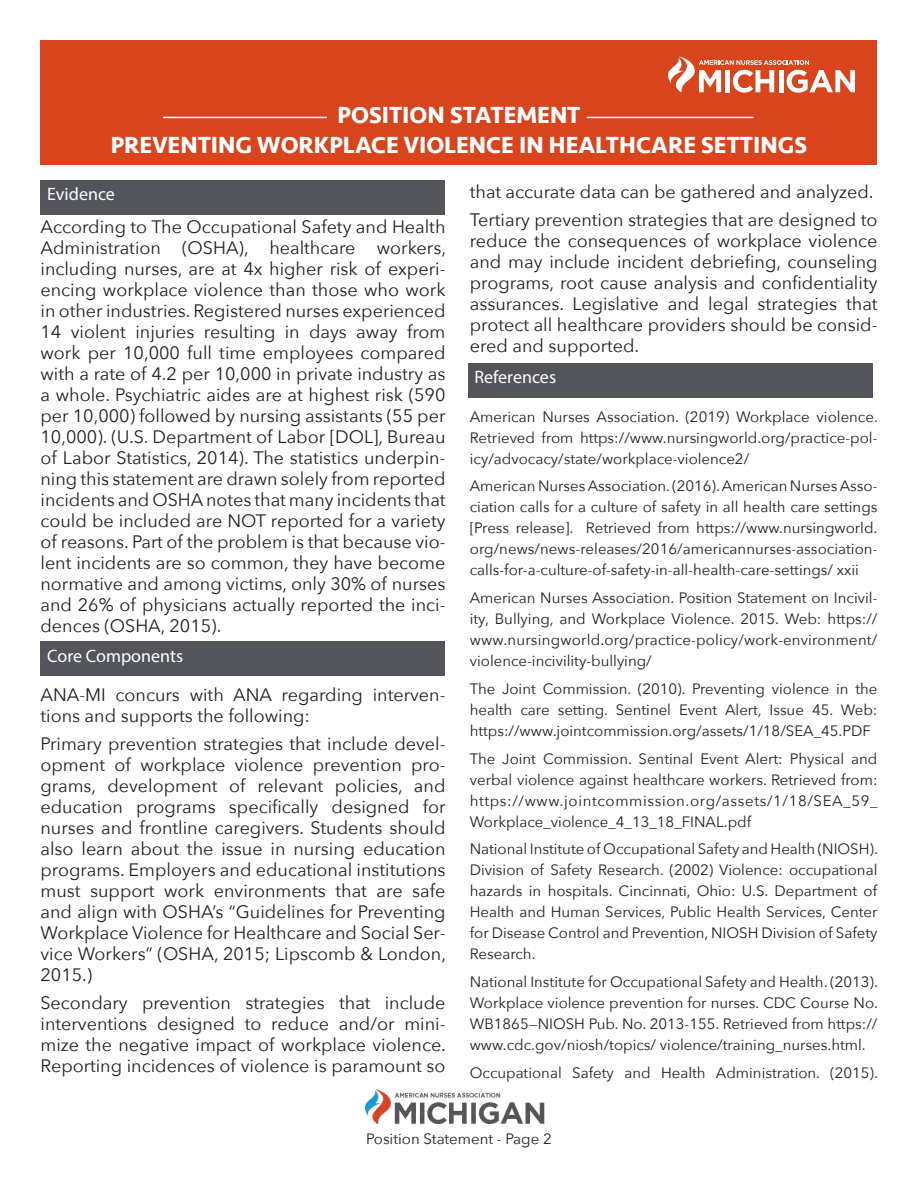
<style>
.page{position:relative;width:918px;height:1188px;background:#fff}
.page>*{position:absolute;margin:0;border:0;box-sizing:border-box;transform-origin:0 0}
.t1{font:700 24px "Seravek";color:#fff}
.t2{font:18px/21px "Avenir Next";color:#231f20;text-align:justify}
.Subtitle{font:18px "Myriad Pro";color:#fff}
.t3{font:15px/21px "Avenir Next";color:#231f20;text-align:justify}
</style>
<div class="page">
<div style="left:40px;top:40px;width:838px;height:125px;background:#d8441c"></div>
<svg style="left:668px;top:56px;width:187px;height:37px"></svg>
<img style="left:364px;top:1089px;width:181px;height:35px">
<hr style="left:163px;top:117px;width:164px;height:1px;background:#fff">
<hr style="left:587px;top:117px;width:167px;height:1px;background:#fff">
<div style="left:40px;top:180px;width:406px;height:35px;background:#54555a"></div>
<div style="left:40px;top:642px;width:406px;height:34px;background:#54555a"></div>
<div style="left:468px;top:363px;width:405px;height:34px;background:#54555a"></div>
<p class="t1" style="left:337px;top:96px;width:245px">POSITION STATEMENT</p>
<p class="t1" style="left:111px;top:126px;width:698px">PREVENTING WORKPLACE VIOLENCE IN HEALTHCARE SETTINGS</p>
<p class="Subtitle" style="left:47px;top:183px;width:69px">Evidence</p>
<p class="t2" style="left:40px;top:215px;width:407px">According to The Occupational Safety and Health Administration (OSHA), healthcare workers, including nurses, are at 4x higher risk of experi&shy;encing workplace violence than those who work in other industries. Registered nurses experienced 14 violent injuries resulting in days away from work per 10,000 full time employees compared with a rate of 4.2 per 10,000 in private industry as a whole. Psychiatric aides are at highest risk (590 per 10,000) followed by nursing assistants (55 per 10,000). (U.S. Department of Labor [DOL], Bureau of Labor Statistics, 2014). The statistics underpin&shy;ning this statement are drawn solely from reported incidents and OSHA notes that many incidents that could be included are NOT reported for a variety of reasons. Part of the problem is that because vio&shy;lent incidents are so common, they have become normative and among victims, only 30% of nurses and 26% of physicians actually reported the inci&shy;dences (OSHA, 2015).</p>
<p class="Subtitle" style="left:47px;top:645px;width:137px">Core Components</p>
<p class="t2" style="left:40px;top:684px;width:407px">ANA-MI concurs with ANA regarding interven&shy;tions and supports the following:</p>
<p class="t2" style="left:40px;top:733px;width:407px">Primary prevention strategies that include devel&shy;opment of workplace violence prevention pro&shy;grams, development of relevant policies, and education programs specifically designed for nurses and frontline caregivers. Students should also learn about the issue in nursing education programs. Employers and educational institutions must support work environments that are safe and align with OSHA’s “Guidelines for Preventing Workplace Violence for Healthcare and Social Ser&shy;vice Workers” (OSHA, 2015; Lipscomb &amp; London, 2015.)</p>
<p class="t2" style="left:40px;top:991px;width:407px">Secondary prevention strategies that include interventions designed to reduce and/or mini&shy;mize the negative impact of workplace violence.<br>Reporting incidences of violence is paramount so</p>
<p class="t2" style="left:470px;top:180px;width:405px">that accurate data can be gathered and analyzed.</p>
<p class="t2" style="left:470px;top:208px;width:409px">Tertiary prevention strategies that are designed to reduce the consequences of workplace violence and may include incident debriefing, counseling programs, root cause analysis and confidentiality assurances. Legislative and legal strategies that protect all healthcare providers should be consid&shy;ered and supported.</p>
<p class="Subtitle" style="left:475px;top:366px;width:83px">References</p>
<p class="t3" style="left:470px;top:405px;width:410px">American Nurses Association. (2019) Workplace violence.<br>Retrieved from https://www.nursingworld.org/practice-pol&shy;icy/advocacy/state/workplace-violence2/</p>
<p class="t3" style="left:470px;top:475px;width:409px">American Nurses Association. (2016). American Nurses Asso&shy;ciation calls for a culture of safety in all health care settings [Press release]. Retrieved from https://www.nursingworld. org/news/news-releases/2016/americannurses-association&shy;calls-for-a-culture-of-safety-in-all-health-care-settings/ xxii</p>
<p class="t3" style="left:470px;top:587px;width:409px">American Nurses Association. Position Statement on Incivil&shy;ity, Bullying, and Workplace Violence. 2015. Web: https:// www.nursingworld.org/practice-policy/work-environment/ violence-incivility-bullying/</p>
<p class="t3" style="left:470px;top:677px;width:409px">The Joint Commission. (2010). Preventing violence in the health care setting. Sentinel Event Alert, Issue 45. Web: https://www.jointcommission.org/assets/1/18/SEA_45.PDF</p>
<p class="t3" style="left:470px;top:747px;width:409px">The Joint Commission. Sentinal Event Alert: Physical and verbal violence against healthcare workers. Retrieved from: https://www.jointcommission.org/assets/1/18/SEA_59_ Workplace_violence_4_13_18_FINAL.pdf</p>
<p class="t3" style="left:470px;top:838px;width:410px">National Institute of Occupational Safety and Health (NIOSH).<br>Division of Safety Research. (2002) Violence: occupational hazards in hospitals. Cincinnati, Ohio: U.S. Department of Health and Human Services, Public Health Services, Center for Disease Control and Prevention, NIOSH Division of Safety Research.</p>
<p class="t3" style="left:470px;top:971px;width:410px">National Institute for Occupational Safety and Health. (2013).<br>Workplace violence prevention for nurses. CDC Course No.<br>WB1865—NIOSH Pub. No. 2013-155. Retrieved from https:// www.cdc.gov/niosh/topics/ violence/training_nurses.html.</p>
<p class="t3" style="left:470px;top:1061px;width:410px">Occupational Safety and Health Administration. (2015).</p>
<p class="t3" style="left:366px;top:1128px;width:187px">Position Statement - Page 2</p>
</div>
